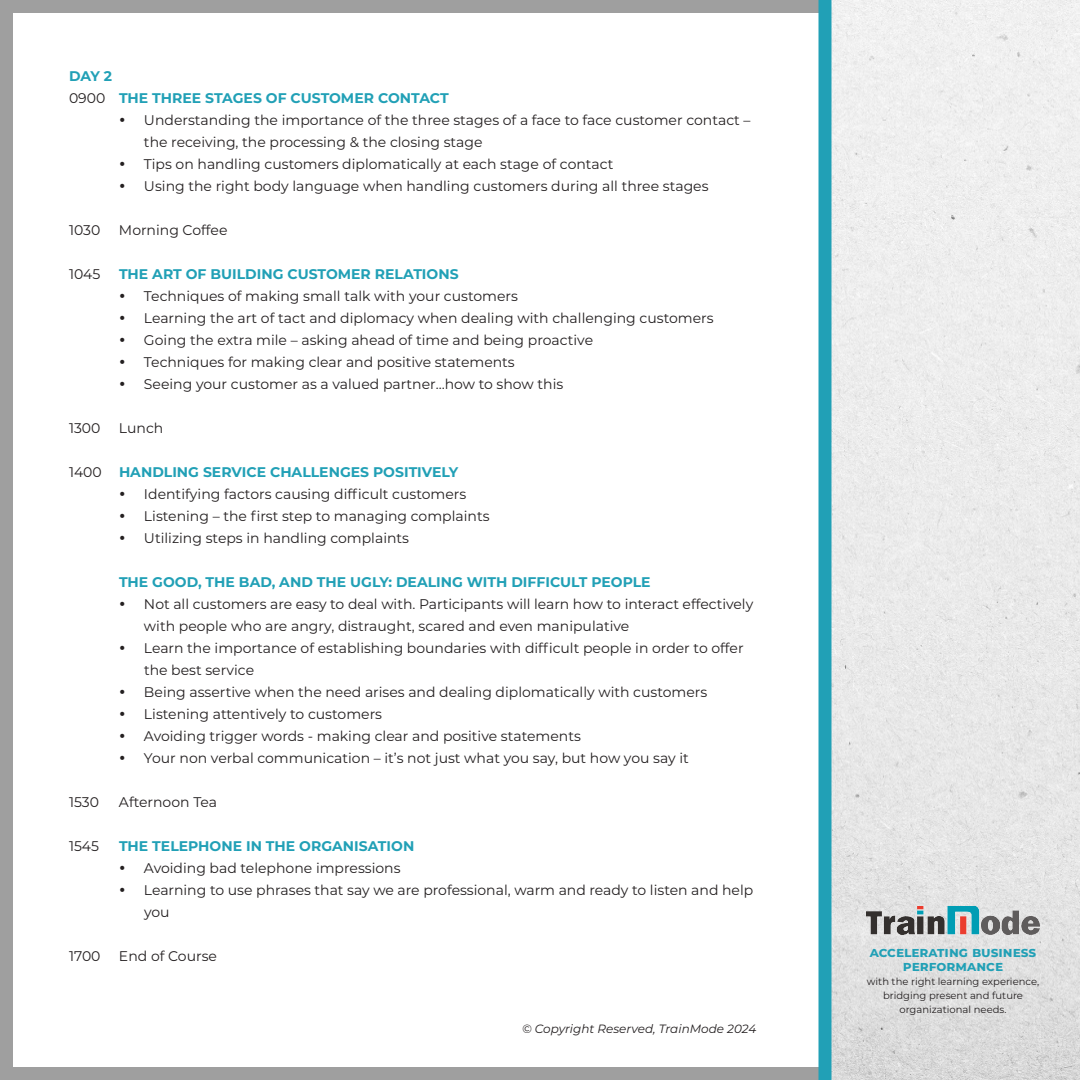
<style>
.page{position:relative;width:1080px;height:1080px;background:#fff}
.page>*{position:absolute;margin:0;border:0;box-sizing:border-box;transform-origin:0 0}
.t1{font:14px/22px "Montserrat";color:#231f20}
.t2{font:700 14px/14px "Montserrat";color:#21a0b6;text-align:center}
.t3{font:italic 12px "Montserrat";color:#231f20}
.t4{font:10px/14px "Montserrat";color:#231f20;text-align:center}
.s1{font-weight:400;color:#231f20}
</style>
<div class="page">
<div style="left:0;top:1067px;width:823px;height:13px;background:#9f9f9f"></div>
<div style="left:0;top:0;width:824px;height:14px;background:#9f9f9f"></div>
<img style="left:832px;top:0;width:248px;height:1080px">
<img style="left:867px;top:906px;width:172px;height:29px">
<div style="left:818px;top:0;width:14px;height:1080px;background:#21a0b6"></div>
<div style="left:0;top:0;width:13px;height:1080px;background:#9f9f9f"></div>
<p class="t2" style="left:69px;top:68px;width:45px">DAY 2</p>
<p class="t2" style="left:69px;top:90px;width:381px"><span class="s1">0900</span> THE THREE STAGES OF CUSTOMER CONTACT</p>
<p class="t1" style="left:144px;top:108px;width:608px;text-indent:-25px">• Understanding the importance of the three stages of a face to face customer contact – the receiving, the processing &amp; the closing stage</p>
<p class="t1" style="left:119px;top:152px;width:496px">• Tips on handling customers diplomatically at each stage of contact</p>
<p class="t1" style="left:119px;top:174px;width:591px">• Using the right body language when handling customers during all three stages</p>
<p class="t1" style="left:69px;top:218px;width:33px">1030</p>
<p class="t1" style="left:119px;top:218px;width:110px">Morning Coffee</p>
<p class="t1" style="left:69px;top:262px;width:33px">1045</p>
<p class="t2" style="left:119px;top:266px;width:341px">THE ART OF BUILDING CUSTOMER RELATIONS</p>
<p class="t1" style="left:119px;top:284px;width:401px">• Techniques of making small talk with your customers</p>
<p class="t1" style="left:119px;top:306px;width:596px">• Learning the art of tact and diplomacy when dealing with challenging customers</p>
<p class="t1" style="left:119px;top:328px;width:476px">• Going the extra mile – asking ahead of time and being proactive</p>
<p class="t1" style="left:119px;top:350px;width:397px">• Techniques for making clear and positive statements</p>
<p class="t1" style="left:119px;top:372px;width:446px">• Seeing your customer as a valued partner…how to show this</p>
<p class="t1" style="left:69px;top:416px;width:33px">1300</p>
<p class="t1" style="left:119px;top:416px;width:46px">Lunch</p>
<p class="t2" style="left:69px;top:464px;width:391px"><span class="s1">1400</span> HANDLING SERVICE CHALLENGES POSITIVELY</p>
<p class="t1" style="left:119px;top:482px;width:349px">• Identifying factors causing difficult customers</p>
<p class="t1" style="left:119px;top:504px;width:372px">• Listening – the first step to managing complaints</p>
<p class="t1" style="left:119px;top:526px;width:292px">• Utilizing steps in handling complaints</p>
<p class="t2" style="left:119px;top:574px;width:533px">THE GOOD, THE BAD, AND THE UGLY: DEALING WITH DIFFICULT PEOPLE</p>
<p class="t1" style="left:144px;top:592px;width:611px;text-indent:-25px">• Not all customers are easy to deal with. Participants will learn how to interact effectively with people who are angry, distraught, scared and even manipulative</p>
<p class="t1" style="left:144px;top:636px;width:601px;text-indent:-25px">• Learn the importance of establishing boundaries with difficult people in order to offer the best service</p>
<p class="t1" style="left:119px;top:680px;width:590px">• Being assertive when the need arises and dealing diplomatically with customers</p>
<p class="t1" style="left:119px;top:702px;width:265px">• Listening attentively to customers</p>
<p class="t1" style="left:119px;top:724px;width:463px">• Avoiding trigger words - making clear and positive statements</p>
<p class="t1" style="left:119px;top:746px;width:571px">• Your non verbal communication – it’s not just what you say, but how you say it</p>
<p class="t1" style="left:69px;top:790px;width:32px">1530</p>
<p class="t1" style="left:119px;top:790px;width:100px">Afternoon Tea</p>
<p class="t1" style="left:69px;top:834px;width:32px">1545</p>
<p class="t2" style="left:119px;top:838px;width:297px">THE TELEPHONE IN THE ORGANISATION</p>
<p class="t1" style="left:119px;top:856px;width:283px">• Avoiding bad telephone impressions</p>
<p class="t1" style="left:144px;top:878px;width:611px;text-indent:-25px">• Learning to use phrases that say we are professional, warm and ready to listen and help you</p>
<p class="t1" style="left:69px;top:944px;width:33px">1700</p>
<p class="t1" style="left:119px;top:944px;width:100px">End of Course</p>
<p class="t3" style="left:522px;top:1020px;width:236px">© Copyright Reserved, TrainMode 2024</p>
<p class="t2" style="left:870px;top:944px;width:168px">accelerating business performance</p>
<p class="t4" style="left:867px;top:974px;width:174px">with the right learning experience, bridging present and future organizational needs.</p>
</div>
